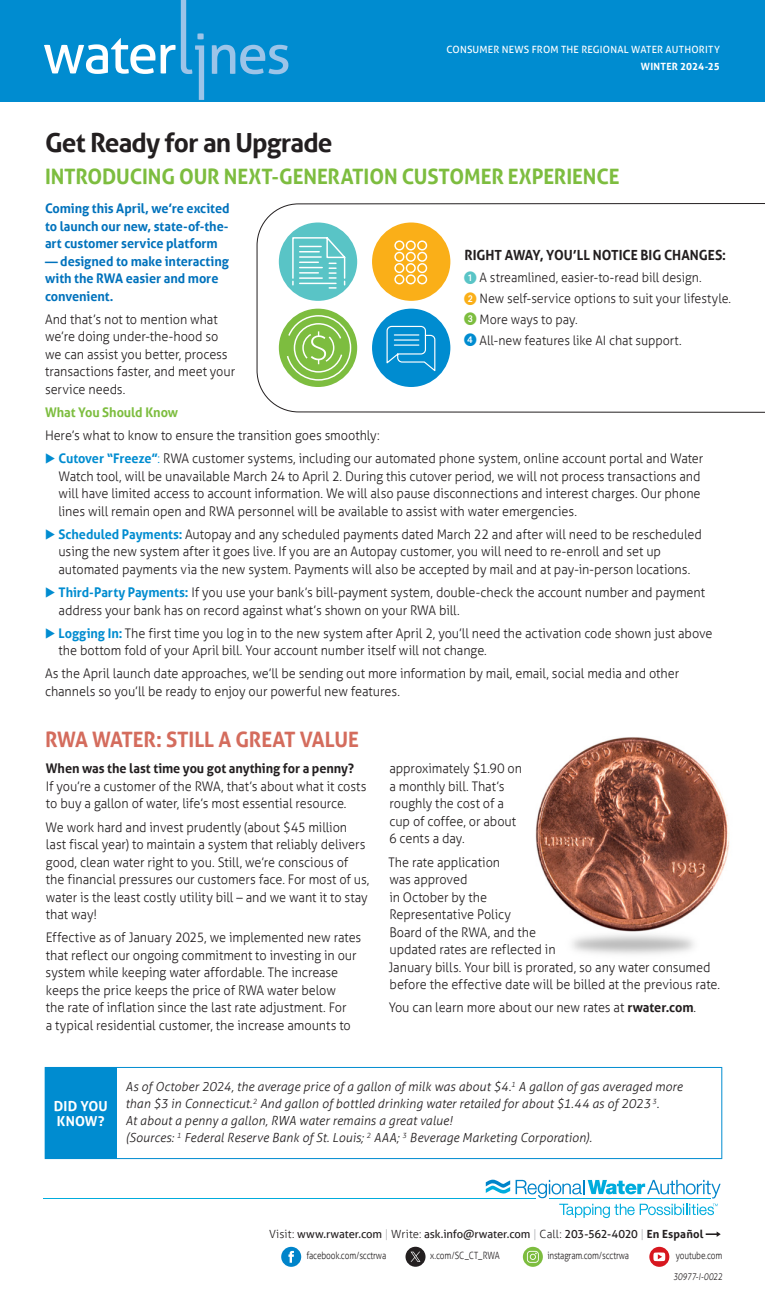
<style>
.page{position:relative;width:765px;height:1305px;background:#fff}
.page>*{position:absolute;margin:0;border:0;box-sizing:border-box;transform-origin:0 0}
.Text__Running_9_75_13{font:700 26.25px "Aller";letter-spacing:-.03em;color:#231f20}
.Text__Running_9_75_13-2{font:700 21.25px "Aller";letter-spacing:-.01em;color:#7dbd3f;scale:.96 1}
.Text__Running_9_75_13-3{font:700 21.25px "Aller";letter-spacing:-.01em;color:#d46c5d;scale:.96 1}
.Text__Running_9_75_13-4{font:700 14px "Aller";letter-spacing:-.005em;color:#231f20;scale:.96 1}
.Text__Running_10_13_5{font:700 13.75px/15px "Aller";letter-spacing:.01em;color:#fff}
.Text__Running_9_75_13-5{font:300 13.25px/17.5px "Aller";letter-spacing:-.005em;color:#231f20;scale:.96 1}
.Text__Running_9_75_13-6{font:700 13.25px/17.5px "Aller";letter-spacing:-.005em;color:#0072bc;text-align:justify;scale:.96 1}
.Text__Running_9_75_13-7{font:700 13.25px "Aller";color:#7dbd3f;scale:.96 1}
.Text__Running_9_75_13-8{font:300 13px "Aller";letter-spacing:-.005em;color:#231f20;scale:.96 1}
.Text__Running_10_13_5-2{font:italic 300 12.5px/16.9px "Aller";letter-spacing:.005em;color:#231f20}
.Text__Running_10_13_5-3{font:11.25px "Aller";letter-spacing:-.01em;color:#231f20}
.Text__Running_10_13_5-4{font:300 10px "Aller";letter-spacing:-.02em;color:#231f20;scale:.83 1}
.t1{font:10px "Aller";letter-spacing:.02em;color:#fff}
.t2{font:700 10px "Aller";letter-spacing:.02em;color:#fff}
.Text__Running_10_13_5-5{font:italic 300 9.38px "Aller";letter-spacing:-.005em;color:#231f20;scale:.83 1}
.s1{font-family:"European Pi Three";font-weight:400;color:#008cd0}
.s2{font-weight:700;color:#008cd0}
.s3{color:#008cd0}
.s4{font-family:"European Pi One";font-weight:400;color:#59c4c6}
.s5{font-family:"European Pi One";font-weight:400;color:#faaf18}
.s6{font-family:"European Pi One";font-weight:400;color:#7dbd3f}
.s7{font-family:"European Pi One";font-weight:400;color:#008cd0}
.s8{font-weight:700}
.s9{font-weight:300}
.s10{font-weight:300;color:#b2b3b7}
</style>
<div class="page">
<div style="left:0;top:0;width:765px;height:101px;background:#008cd0"></div>
<svg style="left:44px;top:0;width:160px;height:100px"></svg>
<svg style="left:212px;top:45px;width:76px;height:29px"></svg>
<div style="left:45px;top:1067px;width:71px;height:92px;background:#008cd0"></div>
<hr style="left:116px;top:1067px;width:606px;height:1px;background:#008cd0">
<hr style="left:116px;top:1068px;width:1px;height:90px;background:#008cd0">
<hr style="left:721px;top:1068px;width:1px;height:90px;background:#008cd0">
<hr style="left:116px;top:1158px;width:606px;height:1px;background:#008cd0">
<hr style="left:44px;top:1198px;width:491px;height:1px;background:#00acdd">
<svg style="left:486px;top:1180px;width:24px;height:14px"></svg>
<svg style="left:516px;top:1180px;width:205px;height:38px"></svg>
<svg style="left:706px;top:1231px;width:15px;height:6px"></svg>
<svg style="left:281px;top:1247px;width:20px;height:20px"></svg>
<svg style="left:523px;top:1247px;width:20px;height:20px"></svg>
<svg style="left:649px;top:1247px;width:20px;height:20px"></svg>
<svg style="left:256px;top:203px;width:509px;height:210px"></svg>
<img style="left:535px;top:737px;width:195px;height:218px">
<div style="left:406px;top:1247px;width:20px;height:20px;background:#231f20;border-radius:50%"></div>
<svg style="left:411px;top:1252px;width:9px;height:10px"></svg>
<p class="t1" style="left:446px;top:43px;width:275px">CONSUMER NEWS FROM THE REGIONAL WATER AUTHORITY</p>
<p class="t2" style="left:641px;top:60px;width:81px">WINTER 2024-25</p>
<p class="Text__Running_9_75_13" style="left:45px;top:127px;width:289px">Get Ready for an Upgrade</p>
<p class="Text__Running_9_75_13-2" style="left:45px;top:163px;width:600px">INTRODUCING OUR NEXT-GENERATION CUSTOMER EXPERIENCE</p>
<p class="Text__Running_9_75_13-6" style="left:45px;top:200px;width:194px">Coming this April, we’re excited to launch our new, state-of-the&shy;art customer service platform</p>
<p class="Text__Running_9_75_13-6" style="left:45px;top:252px;width:193px;text-align:left">— designed to make interacting with the RWA easier and more convenient.</p>
<p class="Text__Running_9_75_13-5" style="left:45px;top:310px;width:200px">And that’s not to mention what we’re doing under-the-hood so we can assist you better, process transactions faster, and meet your service needs.</p>
<p class="Text__Running_9_75_13-7" style="left:45px;top:404px;width:140px">What You Should Know</p>
<p class="Text__Running_9_75_13-5" style="left:45px;top:427px;width:350px">Here’s what to know to ensure the transition goes smoothly:</p>
<p class="Text__Running_9_75_13-5" style="left:59px;top:450px;width:673px;text-indent:-14px"><span class="s1">E</span> <span class="s2">Cutover “Freeze”</span><span class="s3">:</span> RWA customer systems, including our automated phone system, online account portal and Water Watch tool, will be unavailable March 24 to April 2. During this cutover period, we will not process transactions and will have limited access to account information. We will also pause disconnections and interest charges. Our phone lines will remain open and RWA personnel will be available to assist with water emergencies.</p>
<p class="Text__Running_9_75_13-5" style="left:59px;top:525px;width:672px;text-indent:-14px"><span class="s1">E</span> <span class="s2">Scheduled Payments:</span> Autopay and any scheduled payments dated March 22 and after will need to be rescheduled using the new system after it goes live. If you are an Autopay customer, you will need to re-enroll and set up automated payments via the new system. Payments will also be accepted by mail and at pay-in-person locations.</p>
<p class="Text__Running_9_75_13-5" style="left:59px;top:584px;width:675px;text-indent:-14px"><span class="s1">E</span> <span class="s2">Third-Party Payments:</span> If you use your bank’s bill-payment system, double-check the account number and payment address your bank has on record against what’s shown on your RWA bill.</p>
<p class="Text__Running_9_75_13-5" style="left:59px;top:624px;width:683px;text-indent:-14px"><span class="s1">E</span> <span class="s2">Logging In:</span> The first time you log in to the new system after April 2, you’ll need the activation code shown just above the bottom fold of your April bill. Your account number itself will not change.</p>
<p class="Text__Running_9_75_13-5" style="left:45px;top:665px;width:662px">As the April launch date approaches, we’ll be sending out more information by mail, email, social media and other channels so you’ll be ready to enjoy our powerful new features.</p>
<p class="Text__Running_9_75_13-4" style="left:465px;top:246px;width:274px">RIGHT AWAY, YOU’LL NOTICE BIG CHANGES:</p>
<p class="Text__Running_9_75_13-8" style="left:464px;top:270px;width:249px"><span class="s4">1</span> A streamlined, easier-to-read bill design.</p>
<p class="Text__Running_9_75_13-8" style="left:464px;top:291px;width:279px"><span class="s5">2</span> New self-service options to suit your lifestyle.</p>
<p class="Text__Running_9_75_13-8" style="left:464px;top:311px;width:120px"><span class="s6">3</span> More ways to pay.</p>
<p class="Text__Running_9_75_13-8" style="left:464px;top:332px;width:228px"><span class="s7">4</span> All-new features like AI chat support.</p>
<p class="Text__Running_9_75_13-3" style="left:45px;top:727px;width:328px">RWA WATER: STILL A GREAT VALUE</p>
<p class="Text__Running_9_75_13-5" style="left:46px;top:760px;width:336px"><span class="s8">When was the last time you got anything for a penny?<br></span>If you’re a customer of the RWA, that’s about what it costs to buy a gallon of water, life’s most essential resource.</p>
<p class="Text__Running_9_75_13-5" style="left:46px;top:818px;width:339px">We work hard and invest prudently (about $45 million last fiscal year) to maintain a system that reliably delivers good, clean water right to you. Still, we’re conscious of the financial pressures our customers face. For most of us, water is the least costly utility bill – and we want it to stay that way!</p>
<p class="Text__Running_9_75_13-5" style="left:46px;top:929px;width:330px">Effective as of January 2025, we implemented new rates that reflect our ongoing commitment to investing in our system while keeping water affordable. The increase keeps the price keeps the price of RWA water below<br>the rate of inflation since the last rate adjustment. For<br>a typical residential customer, the increase amounts to</p>
<p class="Text__Running_9_75_13-5" style="left:389px;top:760px;width:140px">approximately $1.90 on a monthly bill. That’s roughly the cost of a cup of coffee, or about<br>6 cents a day.</p>
<p class="Text__Running_9_75_13-5" style="left:389px;top:853px;width:347px">The rate application<br>was approved<br>in October by the<br>Representative Policy<br>Board of the RWA, and the<br>updated rates are reflected in<br>January bills. Your bill is prorated, so any water consumed before the effective date will be billed at the previous rate.</p>
<p class="Text__Running_9_75_13-5" style="left:389px;top:999px;width:322px">You can learn more about our new rates at <span class="s8">rwater.com</span>.</p>
<p class="Text__Running_10_13_5" style="left:54px;top:1098px;width:55px">DID YOU<br>KNOW?</p>
<p class="Text__Running_10_13_5-2" style="left:125px;top:1078px;width:559px">As of October 2024, the average price of a gallon of milk was about $4.<sup>1</sup> A gallon of gas averaged more than $3 in Connecticut.<sup>2</sup> And gallon of bottled drinking water retailed for about $1.44 as of 2023 <sup>3</sup>.<br>At about a penny a gallon, RWA water remains a great value!<br>(Sources: <sup>1</sup> Federal Reserve Bank of St. Louis; <sup>2</sup> AAA; <sup>3</sup> Beverage Marketing Corporation).</p>
<p class="Text__Running_10_13_5-3" style="left:269px;top:1228px;width:436px"><span class="s9">Visit:</span> www.rwater.com <span class="s10">|</span> <span class="s9">Write:</span> ask.info@rwater.com <span class="s10">|</span> <span class="s9">Call:</span> 203-562-4020 <span class="s10">|</span> <span class="s8">En Español</span></p>
<p class="Text__Running_10_13_5-4" style="left:306px;top:1250px;width:98px">facebook.com/scctrwa</p>
<p class="Text__Running_10_13_5-4" style="left:430px;top:1250px;width:86px">x.com/SC_CT_RWA</p>
<p class="Text__Running_10_13_5-4" style="left:547px;top:1250px;width:100px">instagram.com/scctrwa</p>
<p class="Text__Running_10_13_5-4" style="left:676px;top:1250px;width:58px">youtube.com</p>
<p class="Text__Running_10_13_5-5" style="left:673px;top:1271px;width:61px">30977-I-0022</p>
</div>
